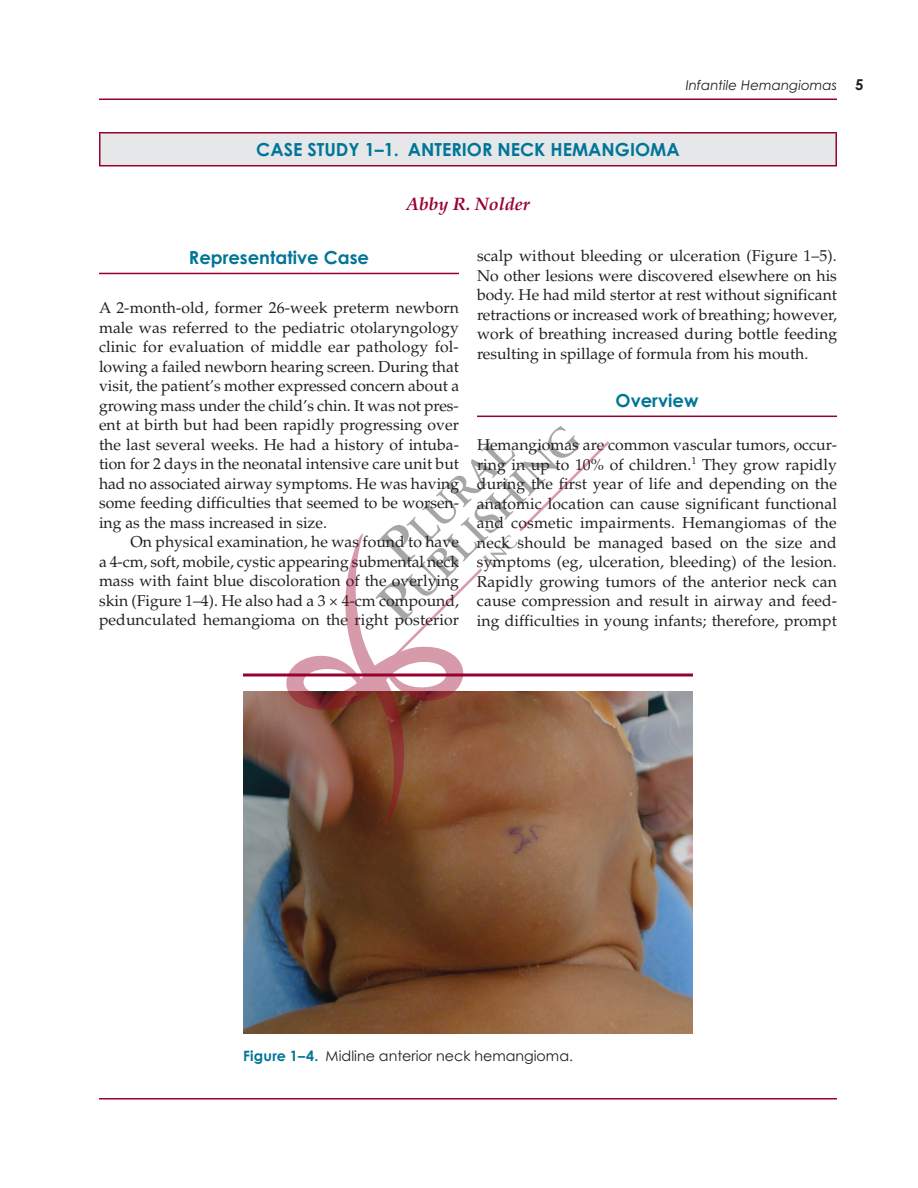
<style>
.page{position:relative;width:918px;height:1188px;background:#fff}
.page>*{position:absolute;margin:0;border:0;box-sizing:border-box;transform-origin:0 0}
.t1{font:700 18px "Century Gothic";color:#007598}
.t2{font:italic 700 18px "Palatino";color:#98012d}
.t3{font:15.75px/19.5px "Palatino";color:#231f20;text-align:justify}
.t4{font:14.25px "Century Gothic";color:#231f20}
.t5{font:italic 13.5px "Century Gothic";color:#231f20}
.s1{font-weight:700;font-style:normal;font-size:15px}
.s2{font-weight:700;color:#007598}
</style>
<div class="page">
<hr style="left:99px;top:99px;width:738px;height:1px;background:#98012d">
<hr style="left:99px;top:1098px;width:738px;height:2px;background:#98012d">
<hr style="left:477px;top:416px;width:360px;height:1px;background:#98012d">
<hr style="left:99px;top:273px;width:360px;height:1px;background:#98012d">
<div style="left:100px;top:133px;width:736px;height:33px;background:#e6e7e9"></div>
<hr style="left:99px;top:132px;width:738px;height:2px;background:#98012d">
<hr style="left:99px;top:133px;width:1px;height:32px;background:#98012d">
<hr style="left:836px;top:133px;width:1px;height:32px;background:#98012d">
<hr style="left:99px;top:165px;width:738px;height:1px;background:#98012d">
<img style="left:243px;top:691px;width:450px;height:343px">
<hr style="left:243px;top:674px;width:450px;height:3px;background:#98012d">
<svg style="left:243px;top:533px;width:280px;height:290px"></svg>
<svg style="left:375px;top:426px;width:237px;height:249px"></svg>
<p class="t5" style="left:686px;top:77px;width:179px">Infantile Hemangiomas <span class="s1">5</span></p>
<p class="t1" style="left:256px;top:138px;width:320px">Case Study 1–1. Anterior Neck Heman</p>
<p class="t1" style="left:615px;top:138px;width:51px">gioma</p>
<p class="t2" style="left:406px;top:193px;width:125px">Abby R. Nolder</p>
<p class="t1" style="left:189px;top:246px;width:182px">Representative Case</p>
<p class="t3" style="left:99px;top:298px;width:362px">A 2-month-old, former 26-week preterm newborn male was referred to the pediatric otolaryngology clinic for evaluation of middle ear pathology fol&shy;lowing a failed newborn hearing screen. During that visit, the patient’s mother expressed concern about a growing mass under the child’s chin. It was not pres&shy;ent at birth but had been rapidly progressing over the last several weeks. He had a history of intuba&shy;tion for 2 days in the neonatal intensive care unit but had no associated airway symptoms. He was having some feeding difficulties that seemed to be worsen&shy;ing as the mass increased in size.</p>
<p class="t3" style="left:99px;top:532px;width:362px;text-indent:32px">On physical examination, he was found to have a 4-cm, soft, mobile, cystic appearing submental neck mass with faint blue discoloration of the overlying skin (Figure 1–4). He also had a 3 × 4-cm compound, pedunculated hemangioma on the right posterior</p>
<p class="t3" style="left:477px;top:246px;width:362px">scalp without bleeding or ulceration (Figure 1–5).<br>No other lesions were discovered elsewhere on his body. He had mild stertor at rest without significant retractions or increased work of breathing; however, work of breathing increased during bottle feeding resulting in spillage of formula from his mouth.</p>
<p class="t1" style="left:616px;top:389px;width:84px">Overview</p>
<p class="t3" style="left:477px;top:435px;width:362px">Hemangiomas are common vascular tumors, occur&shy;ring in up to 10% of children.<sup>1</sup> They grow rapidly during the first year of life and depending on the anatomic location can cause significant functional and cosmetic impairments. Hemangiomas of the neck should be managed based on the size and symptoms (eg, ulceration, bleeding) of the lesion.<br>Rapidly growing tumors of the anterior neck can cause compression and result in airway and feed&shy;ing difficulties in young infants; therefore, prompt</p>
<p class="t4" style="left:243px;top:1047px;width:332px"><span class="s2">Figure 1–4.</span> Midline anterior neck hemangioma.</p>
</div>
